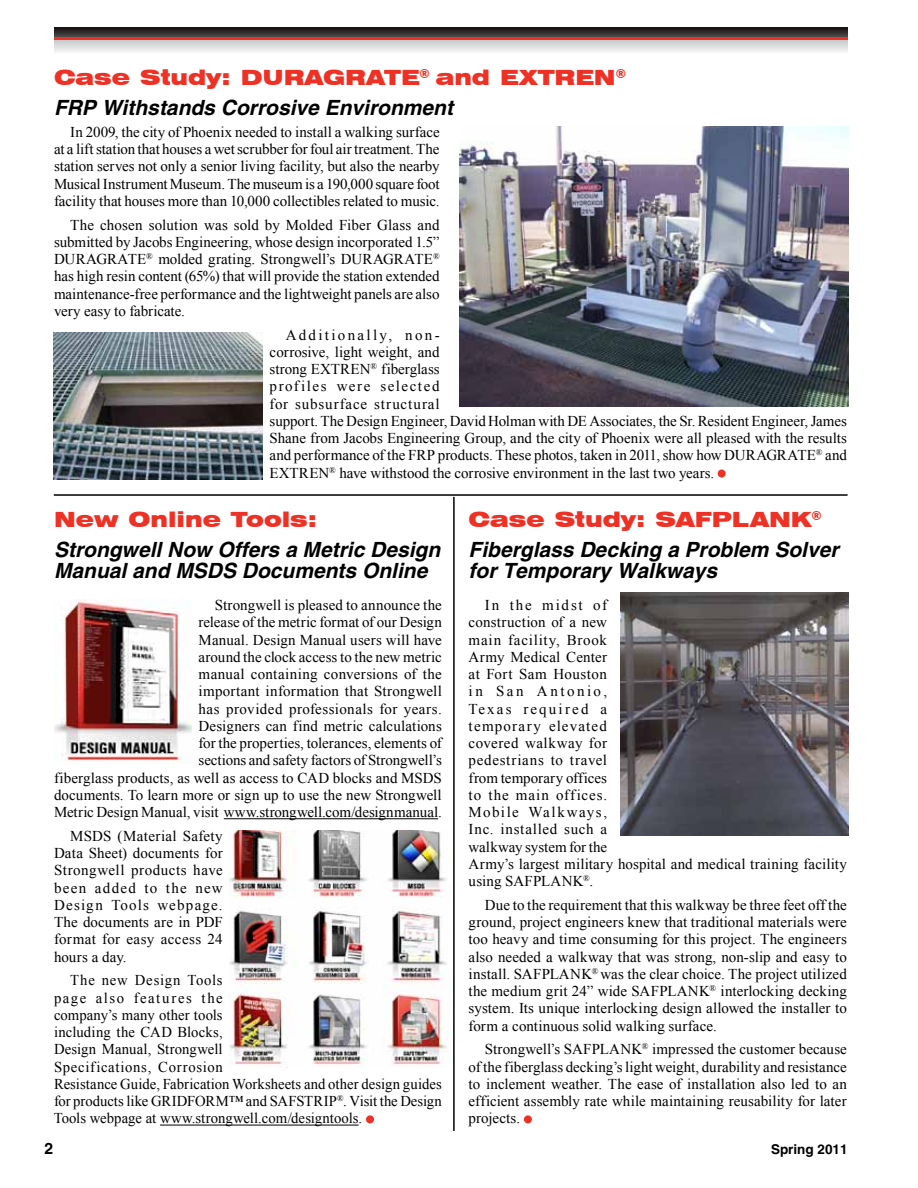
<style>
.page{position:relative;width:918px;height:1188px;background:#fff}
.page>*{position:absolute;margin:0;border:0;box-sizing:border-box;transform-origin:0 0}
.t1{font:italic 700 21px/21px "Helvetica";color:#000}
.t2{font:900 expanded 21px "Swiss 721 BT";color:#ee3124}
.t3{font:700 15.75px "Helvetica";color:#000}
.t4{font:15px/17.2px "Times New Roman";letter-spacing:.005em;color:#000;text-align:justify}
.t5{font:15px/17.2px "Times New Roman";letter-spacing:.035em;color:#000}
.t6{font:700 13.5px "Helvetica";color:#000}
</style>
<div class="page">
<svg style="left:54px;top:27px;width:794px;height:10px"></svg>
<svg style="left:54px;top:40px;width:794px;height:12px"></svg>
<hr style="left:54px;top:37px;width:794px;height:3px;background:#ee3124">
<hr style="left:54px;top:494px;width:794px;height:2px;background:#000">
<hr style="left:224px;top:818px;width:214px;height:1px;background:#000">
<hr style="left:160px;top:1125px;width:199px;height:1px;background:#000">
<div style="left:367px;top:1116px;width:6px;height:7px;background:#ee3124;border-radius:50%"></div>
<div style="left:366px;top:1115px;width:8px;height:8px;border:2px solid #ee3124;border-radius:50%"></div>
<img style="left:54px;top:600px;width:138px;height:163px">
<div style="left:718px;top:470px;width:7px;height:7px;background:#ee3124;border-radius:50%"></div>
<div style="left:718px;top:470px;width:8px;height:8px;border:2px solid #ee3124;border-radius:50%"></div>
<img style="left:460px;top:126px;width:388px;height:281px">
<img style="left:54px;top:332px;width:209px;height:148px">
<img style="left:230px;top:831px;width:221px;height:236px">
<hr style="left:453px;top:497px;width:2px;height:634px;background:#000">
<div style="left:525px;top:1116px;width:6px;height:7px;background:#ee3124;border-radius:50%"></div>
<div style="left:524px;top:1115px;width:8px;height:8px;border:2px solid #ee3124;border-radius:50%"></div>
<img style="left:621px;top:592px;width:227px;height:243px">
<h1 class="t2" style="left:54px;top:65px;width:573px">Case Study: DURAGRATE<sup>®</sup> and EXTREN<sup>®</sup></h1>
<h1 class="t1" style="left:54px;top:97px;width:401px">FRP Withstands Corrosive Environment</h1>
<p class="t4" style="left:54px;top:123px;width:387px;text-indent:16px">In 2009, the city of Phoenix needed to install a walking surface at a lift station that houses a wet scrubber for foul air treatment. The station serves not only a senior living facility, but also the nearby Musical Instrument Museum. The museum is a 190,000 square foot facility that houses more than 10,000 collectibles related to music.</p>
<p class="t4" style="left:54px;top:216px;width:387px;text-indent:16px">The chosen solution was sold by Molded Fiber Glass and submitted by Jacobs Engineering, whose design incorporated 1.5” DURAGRATE<sup>®</sup> molded grating. Strongwell’s DURAGRATE<sup>® </sup>has high resin content (65%) that will provide the station extended maintenance-free performance and the lightweight panels are also very easy to fabricate.</p>
<p class="t4" style="left:270px;top:326px;width:579px;text-align:left;text-indent:16px">Additionally, non-<br>corrosive, light weight, and<br>strong EXTREN<sup>®</sup> fiberglass<br>profiles were selected<br>for subsurface structural<br>support. The Design Engineer, David Holman with DE Associates, the Sr. Resident Engineer, James Shane from Jacobs Engineering Group, and the city of Phoenix were all pleased with the results and performance of the FRP products. These photos, taken in 2011, show how DURAGRATE<sup>®</sup> and EXTREN<sup>®</sup> have withstood the corrosive environment in the last two years.</p>
<h1 class="t2" style="left:54px;top:507px;width:265px">New Online Tools:</h1>
<h1 class="t1" style="left:54px;top:539px;width:388px">Strongwell Now Offers a Metric Design<br>Manual and MSDS Documents Online</h1>
<p class="t4" style="left:54px;top:596px;width:389px;text-align:right">Strongwell is pleased to announce the<br>release of the metric format of our Design<br>Manual. Design Manual users will have<br>around the clock access to the new metric<br>manual containing conversions of the<br>important information that Strongwell<br>has provided professionals for years.<br>Designers can find metric calculations<br>for the properties, tolerances, elements of<br>sections and safety factors of Strongwell’s<br>fiberglass products, as well as access to CAD blocks and MSDS documents. To learn more or sign up to use the new Strongwell Metric Design Manual, visit www.strongwell.com/designmanual.</p>
<p class="t4" style="left:54px;top:827px;width:170px;text-indent:16px">MSDS (Material Safety Data Sheet) documents for Strongwell products have been added to the new Design Tools webpage.<br>The documents are in PDF format for easy access 24 hours a day.</p>
<p class="t4" style="left:54px;top:972px;width:389px;text-align:left;text-indent:16px">The new Design Tools<br>page also features the<br>company’s many other tools<br>including the CAD Blocks,<br>Design Manual, Strongwell<br>Specifications, Corrosion<br>Resistance Guide, Fabrication Worksheets and other design guides for products like GRIDFORM™ and SAFSTRIP<sup>®</sup>. Visit the Design Tools webpage at www.strongwell.com/designtools.</p>
<h1 class="t2" style="left:469px;top:507px;width:354px">Case Study: SAFPLANK<sup>®</sup></h1>
<h1 class="t1" style="left:469px;top:539px;width:371px">Fiberglass Decking a Problem Solver for Temporary Walkways</h1>
<p class="t5" style="left:469px;top:596px;width:380px;text-indent:16px">In the midst of<br>construction of a new<br>main facility, Brook<br>Army Medical Center<br>at Fort Sam Houston<br>in San Antonio,<br>Texas required a<br>temporary elevated<br>covered walkway for<br>pedestrians to travel<br>from temporary offices<br>to the main offices.<br>Mobile Walkways,<br>Inc. installed such a<br>walkway system for the<br>Army’s largest military hospital and medical training facility using SAFPLANK<sup>®</sup>.</p>
<p class="t4" style="left:469px;top:896px;width:380px;text-indent:16px">Due to the requirement that this walkway be three feet off the ground, project engineers knew that traditional materials were too heavy and time consuming for this project. The engineers also needed a walkway that was strong, non-slip and easy to install. SAFPLANK<sup>®</sup> was the clear choice. The project utilized the medium grit 24” wide SAFPLANK<sup>®</sup> interlocking decking system. Its unique interlocking design allowed the installer to form a continuous solid walking surface.</p>
<p class="t4" style="left:469px;top:1041px;width:380px;text-indent:16px">Strongwell’s SAFPLANK<sup>®</sup> impressed the customer because of the fiberglass decking’s light weight, durability and resistance to inclement weather. The ease of installation also led to an efficient assembly rate while maintaining reusability for later projects.</p>
<p class="t3" style="left:44px;top:1139px;width:10px">2</p>
<p class="t6" style="left:771px;top:1141px;width:78px">Spring 2011</p>
</div>
